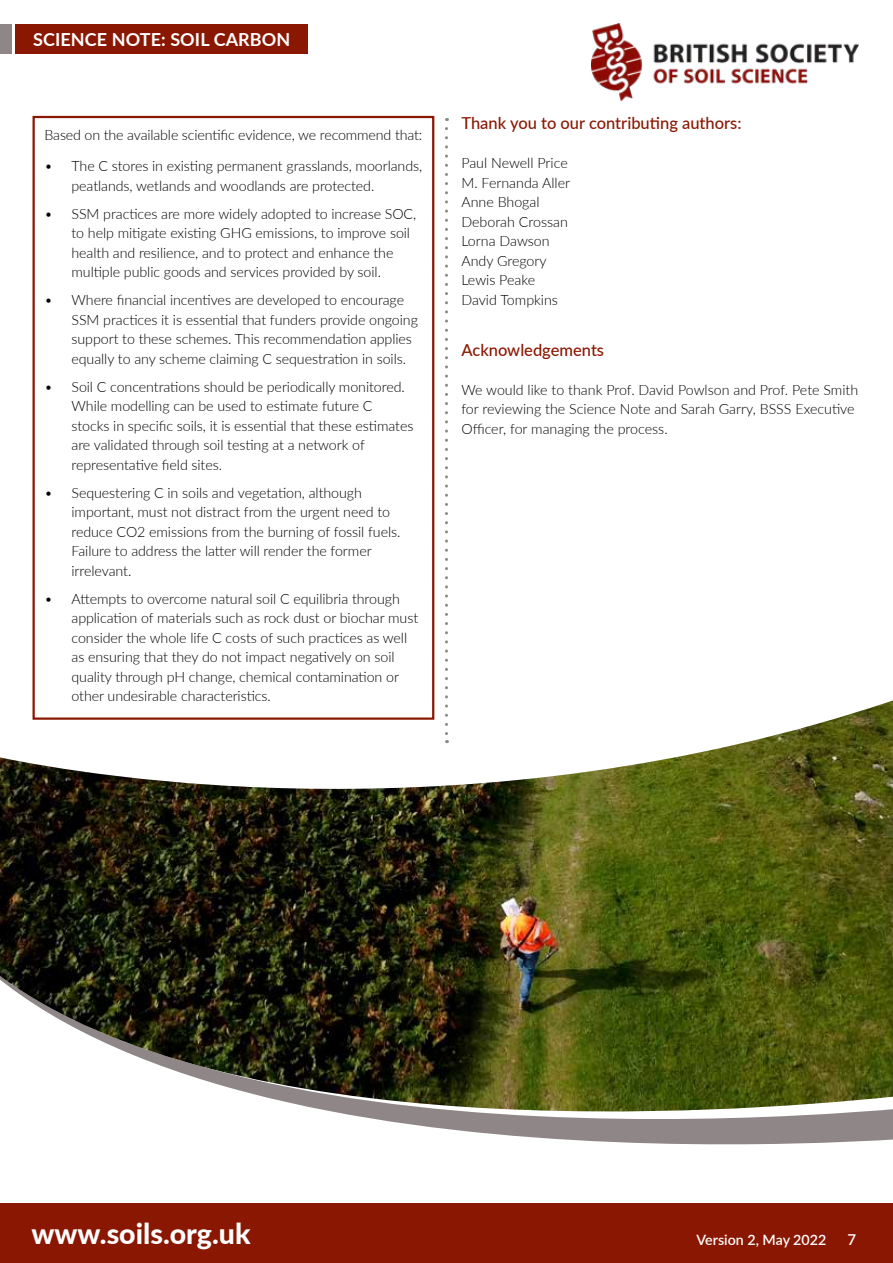
<style>
.page{position:relative;width:893px;height:1263px;background:#fff}
.page>*{position:absolute;margin:0;border:0;box-sizing:border-box;transform-origin:0 0}
.t1{font:800 28.5px "Lato";color:#fff}
.t2{font:700 18px "Lato";letter-spacing:.005em;color:#fff}
.t3{font:500 16.5px "Lato";color:#8a1702}
.t4{font:600 15px "Lato";color:#fff}
.t5{font:300 14.25px/19.5px "Lato";letter-spacing:-.005em;color:#000}
.t6{font:600 14.25px "Lato";color:#fff}
</style>
<div class="page">
<div style="left:0;top:1204px;width:893px;height:59px;background:#8a1702"></div>
<div style="left:15px;top:24px;width:293px;height:30px;background:#8a1702"></div>
<div style="left:0;top:24px;width:12px;height:30px;background:#8f8787"></div>
<img style="left:592px;top:23px;width:267px;height:78px">
<svg style="left:445px;top:129px;width:3px;height:561px"></svg>
<img style="left:0;top:700px;width:893px;height:445px">
<div style="left:33px;top:116px;width:401px;height:604px;border:2px solid #8a1702"></div>
<p class="t2" style="left:33px;top:27px;width:259px">SCIENCE NOTE: SOIL CARBON</p>
<p class="t5" style="left:45px;top:124px;width:379px">Based on the available scientific evidence, we recommend that:</p>
<p class="t5" style="left:72px;top:156px;width:352px;text-indent:-27px">• The C stores in existing permanent grasslands, moorlands, peatlands, wetlands and woodlands are protected.</p>
<p class="t5" style="left:72px;top:203px;width:346px;text-indent:-27px">• SSM practices are more widely adopted to increase SOC, to help mitigate existing GHG emissions, to improve soil health and resilience, and to protect and enhance the multiple public goods and services provided by soil.</p>
<p class="t5" style="left:72px;top:290px;width:348px;text-indent:-27px">• Where financial incentives are developed to encourage SSM practices it is essential that funders provide ongoing support to these schemes. This recommendation applies equally to any scheme claiming C sequestration in soils.</p>
<p class="t5" style="left:72px;top:376px;width:343px;text-indent:-27px">• Soil C concentrations should be periodically monitored.<br>While modelling can be used to estimate future C stocks in specific soils, it is essential that these estimates are validated through soil testing at a network of representative field sites.</p>
<p class="t5" style="left:72px;top:482px;width:330px;text-indent:-27px">• Sequestering C in soils and vegetation, although important, must not distract from the urgent need to reduce CO2 emissions from the burning of fossil fuels.<br>Failure to address the latter will render the former irrelevant.</p>
<p class="t5" style="left:72px;top:588px;width:348px;text-indent:-27px">• Attempts to overcome natural soil C equilibria through application of materials such as rock dust or biochar must consider the whole life C costs of such practices as well as ensuring that they do not impact negatively on soil quality through pH change, chemical contamination or other undesirable characteristics.</p>
<p class="t3" style="left:461px;top:111px;width:282px">Thank you to our contributing authors:</p>
<p class="t5" style="left:461px;top:153px;width:110px">Paul Newell Price<br>M. Fernanda Aller<br>Anne Bhogal<br>Deborah Crossan<br>Lorna Dawson<br>Andy Gregory<br>Lewis Peake<br>David Tompkins</p>
<p class="t3" style="left:461px;top:338px;width:144px">Acknowledgements</p>
<p class="t5" style="left:461px;top:379px;width:398px">We would like to thank Prof. David Powlson and Prof. Pete Smith for reviewing the Science Note and Sarah Garry, BSSS Executive<br>Officer, for managing the process.</p>
<h1 class="t1" style="left:31px;top:1212px;width:221px">www.soils.org.uk</h1>
<p class="t4" style="left:847px;top:1228px;width:10px">7</p>
<p class="t6" style="left:696px;top:1229px;width:131px">Version 2, May 2022</p>
</div>
